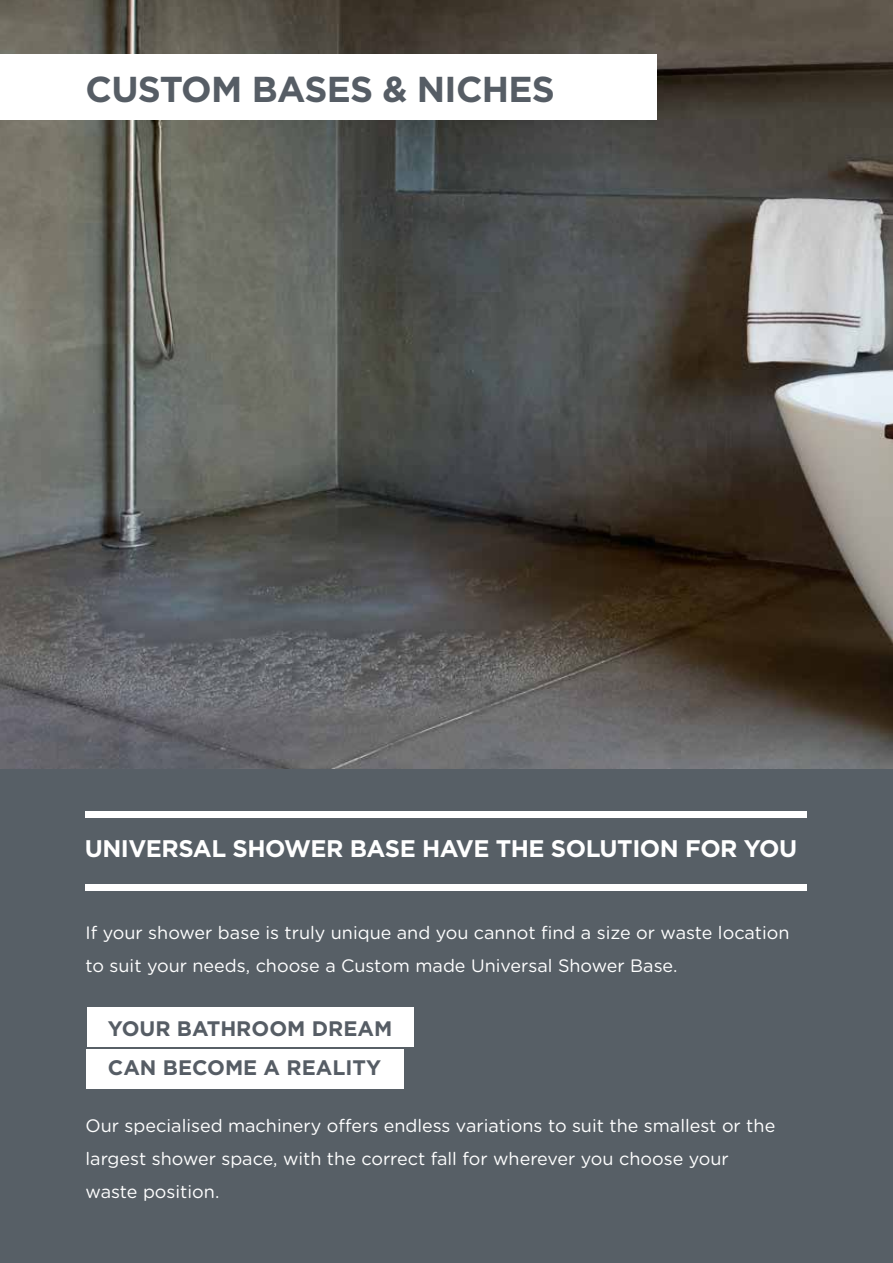
<style>
.page{position:relative;width:893px;height:1263px;background:#575f66}
.page>*{position:absolute;margin:0;border:0;box-sizing:border-box;transform-origin:0 0}
.t1{font:700 36px "Gotham";letter-spacing:-.02em;color:#565d65}
.t2{font:700 24px "Gotham";letter-spacing:-.02em;color:#fff}
.t3{font:700 21px/39.6px "Gotham";color:#565d65}
.t4{font:18px/33px "Gotham Rounded";color:#fff}
</style>
<div class="page">
<img style="left:0;top:0;width:893px;height:769px">
<div style="left:0;top:54px;width:656px;height:66px;background:#fff"></div>
<div style="left:85px;top:811px;width:722px;height:7px;background:#fff"></div>
<div style="left:85px;top:884px;width:722px;height:7px;background:#fff"></div>
<div style="left:87px;top:1049px;width:317px;height:40px;background:#fff"></div>
<div style="left:87px;top:1007px;width:327px;height:39px;background:#fff"></div>
<h1 class="t1" style="left:86px;top:65px;width:471px">CUSTOM BASES &amp; NICHES</h1>
<h2 class="t2" style="left:85px;top:833px;width:714px">UNIVERSAL SHOWER BASE HAVE THE SOLUTION FOR YOU</h2>
<p class="t4" style="left:86px;top:915px;width:706px">If your shower base is truly unique and you cannot find a size or waste location to suit your needs, choose a Custom made Universal Shower Base.</p>
<p class="t3" style="left:108px;top:1008px;width:286px">YOUR BATHROOM DREAM<br>CAN BECOME A REALITY</p>
<p class="t4" style="left:86px;top:1108px;width:691px">Our specialised machinery offers endless variations to suit the smallest or the largest shower space, with the correct fall for wherever you choose your waste position.</p>
</div>
